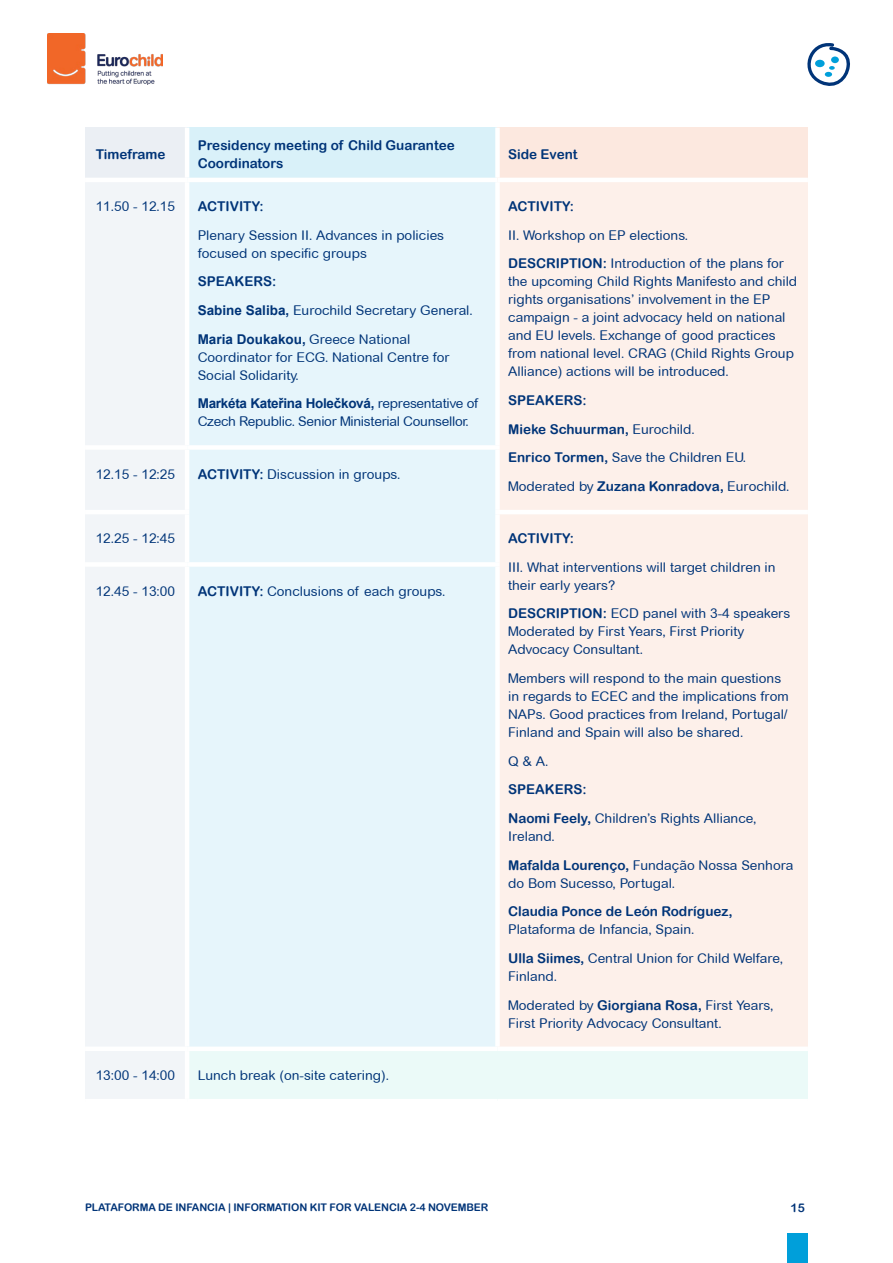
<style>
.page{position:relative;width:893px;height:1263px;background:#fff}
.page>*{position:absolute;margin:0;border:0;box-sizing:border-box;transform-origin:0 0}
.t1{font:13.5px/18px "Arial Rounded MT";color:#003478}
.t2{font:13.5px/18px "Arial Rounded MT Bold";color:#003478}
.t3{font:13.5px "Arial Rounded MT";letter-spacing:-.02em;color:#003478}
.t4{font:700 13.5px "Arial";letter-spacing:-.02em;color:#003478}
.t5{font:700 13.5px "Arial";color:#003478}
.t6{font:12px "Arial Rounded MT Bold";color:#003478}
.t7{font:10.5px "Arial Rounded MT Bold";letter-spacing:-.01em;color:#003478}
.s1{font-family:"Arial";font-weight:700}
.s2{font-family:"Arial Rounded MT";font-weight:400}
.s3{font-family:"Arial Rounded MT Bold"}
.s4{font-family:"Arial Rounded MT"}
</style>
<div class="page">
<div style="left:787px;top:1233px;width:21px;height:30px;background:#009fda"></div>
<svg style="left:807px;top:43px;width:43px;height:43px"></svg>
<img style="left:48px;top:34px;width:114px;height:51px">
<div style="left:85px;top:128px;width:102px;height:52px;background:#ebeff4"></div>
<div style="left:187px;top:128px;width:310px;height:52px;background:#d9f1f9"></div>
<div style="left:497px;top:128px;width:311px;height:52px;background:#fce8df"></div>
<div style="left:85px;top:182px;width:100px;height:917px;background:#f2f5f8"></div>
<div style="left:189px;top:182px;width:306px;height:864px;background:#e6f5fb"></div>
<div style="left:500px;top:182px;width:308px;height:864px;background:#fdf0ea"></div>
<div style="left:187px;top:1049px;width:621px;height:52px;background:#ebfaf8"></div>
<hr style="left:185px;top:128px;width:4px;height:50px;background:#fff">
<div style="left:495px;top:128px;width:5px;height:50px;background:#fff"></div>
<hr style="left:85px;top:178px;width:102px;height:4px;background:#fff">
<div style="left:85px;top:445px;width:102px;height:5px;background:#fff"></div>
<hr style="left:85px;top:510px;width:104px;height:4px;background:#fff">
<div style="left:85px;top:562px;width:102px;height:5px;background:#fff"></div>
<div style="left:85px;top:1046px;width:102px;height:5px;background:#fff"></div>
<hr style="left:495px;top:510px;width:313px;height:4px;background:#fff">
<div style="left:497px;top:1046px;width:311px;height:5px;background:#fff"></div>
<div style="left:187px;top:445px;width:313px;height:5px;background:#fff"></div>
<div style="left:187px;top:562px;width:313px;height:5px;background:#fff"></div>
<hr style="left:187px;top:178px;width:310px;height:4px;background:#fff">
<hr style="left:497px;top:178px;width:311px;height:4px;background:#fff">
<div style="left:187px;top:1046px;width:310px;height:5px;background:#fff"></div>
<hr style="left:185px;top:1051px;width:4px;height:48px;background:#fff">
<hr style="left:187px;top:1099px;width:310px;height:4px;background:#fff">
<hr style="left:497px;top:1099px;width:311px;height:4px;background:#fff">
<p class="t2" style="left:96px;top:145px;width:71px">Timeframe</p>
<p class="t2" style="left:198px;top:136px;width:259px">Presidency meeting of Child Guarantee<br>Coordinators</p>
<p class="t2" style="left:508px;top:145px;width:71px">Side Event</p>
<p class="t1" style="left:96px;top:197px;width:81px">11.50 - 12.15</p>
<p class="t2" style="left:198px;top:197px;width:67px">ACTIVITY:</p>
<p class="t1" style="left:198px;top:226px;width:248px">Plenary Session II. Advances in policies focused on specific groups</p>
<p class="t2" style="left:198px;top:272px;width:80px">SPEAKERS:</p>
<p class="t1" style="left:198px;top:301px;width:277px"><span class="s1">Sabine Saliba,</span> Eurochild Secretary General.</p>
<p class="t5" style="left:198px;top:329px;width:214px">Maria Doukakou, <span class="s2">Greece National</span></p>
<p class="t1" style="left:198px;top:348px;width:253px">Coordinator for ECG. National Centre for<br>Social Solidarity.</p>
<p class="t4" style="left:198px;top:394px;width:282px">Markéta Kateřina Holečková, <span class="s2">representative of</span></p>
<p class="t3" style="left:198px;top:414px;width:273px">Czech Republic. Senior Ministerial Counsellor.</p>
<p class="t2" style="left:508px;top:197px;width:67px">ACTIVITY:</p>
<p class="t1" style="left:508px;top:220px;width:277px;line-height:28.7px">II. Workshop on EP elections.<br><span class="s3">DESCRIPTION:</span> Introduction of the plans for</p>
<p class="t1" style="left:508px;top:272px;width:291px">the upcoming Child Rights Manifesto and child rights organisations’ involvement in the EP campaign - a joint advocacy held on national and EU levels. Exchange of good practices from national level. CRAG (Child Rights Group Alliance) actions will be introduced.</p>
<p class="t2" style="left:508px;top:386px;width:188px;line-height:28.7px">SPEAKERS:<br>Mieke Schuurman, <span class="s4">Eurochild.</span></p>
<p class="t1" style="left:508px;top:443px;width:283px;line-height:28.7px"><span class="s3">Enrico Tormen,</span> Save the Children EU.<br>Moderated by <span class="s3">Zuzana Konradova,</span> Eurochild.</p>
<p class="t1" style="left:96px;top:465px;width:81px">12.15 - 12:25</p>
<p class="t1" style="left:198px;top:465px;width:204px"><span class="s3">ACTIVITY:</span> Discussion in groups.</p>
<p class="t1" style="left:96px;top:529px;width:81px">12.25 - 12:45</p>
<p class="t2" style="left:508px;top:529px;width:67px">ACTIVITY:</p>
<p class="t1" style="left:508px;top:558px;width:269px">III. What interventions will target children in their early years?</p>
<p class="t1" style="left:508px;top:605px;width:284px"><span class="s3">DESCRIPTION:</span> ECD panel with 3-4 speakers<br>Moderated by First Years, First Priority<br>Advocacy Consultant.</p>
<p class="t1" style="left:508px;top:669px;width:282px">Members will respond to the main questions in regards to ECEC and the implications from NAPs. Good practices from Ireland, Portugal/ Finland and Spain will also be shared.</p>
<p class="t1" style="left:508px;top:752px;width:42px">Q &amp; A.</p>
<p class="t2" style="left:508px;top:780px;width:80px">SPEAKERS:</p>
<p class="t1" style="left:508px;top:809px;width:250px"><span class="s3">Naomi Feely,</span> Children’s Rights Alliance,<br>Ireland.</p>
<p class="t1" style="left:508px;top:856px;width:287px"><span class="s3">Mafalda Lourenço,</span> Fundação Nossa Senhora do Bom Sucesso, Portugal.</p>
<p class="t2" style="left:508px;top:902px;width:226px">Claudia Ponce de León Rodríguez,</p>
<p class="t1" style="left:508px;top:915px;width:276px;line-height:28.7px">Plataforma de Infancia, Spain.<br><span class="s3">Ulla Siimes,</span> Central Union for Child Welfare,</p>
<p class="t1" style="left:508px;top:962px;width:267px;line-height:28.7px">Finland.<br>Moderated by <span class="s3">Giorgiana Rosa,</span> First Years,</p>
<p class="t1" style="left:508px;top:1014px;width:215px">First Priority Advocacy Consultant.</p>
<p class="t1" style="left:96px;top:582px;width:81px">12.45 - 13:00</p>
<p class="t1" style="left:198px;top:582px;width:249px"><span class="s3">ACTIVITY:</span> Conclusions of each groups.</p>
<p class="t1" style="left:96px;top:1066px;width:81px">13:00 - 14:00</p>
<p class="t1" style="left:198px;top:1066px;width:193px">Lunch break (on-site catering).</p>
<p class="t7" style="left:85px;top:1201px;width:405px">PLATAFORMA DE INFANCIA | INFORMATION KIT FOR VALENCIA 2-4 NOVEMBER</p>
<p class="t6" style="left:791px;top:1200px;width:16px">15</p>
</div>
